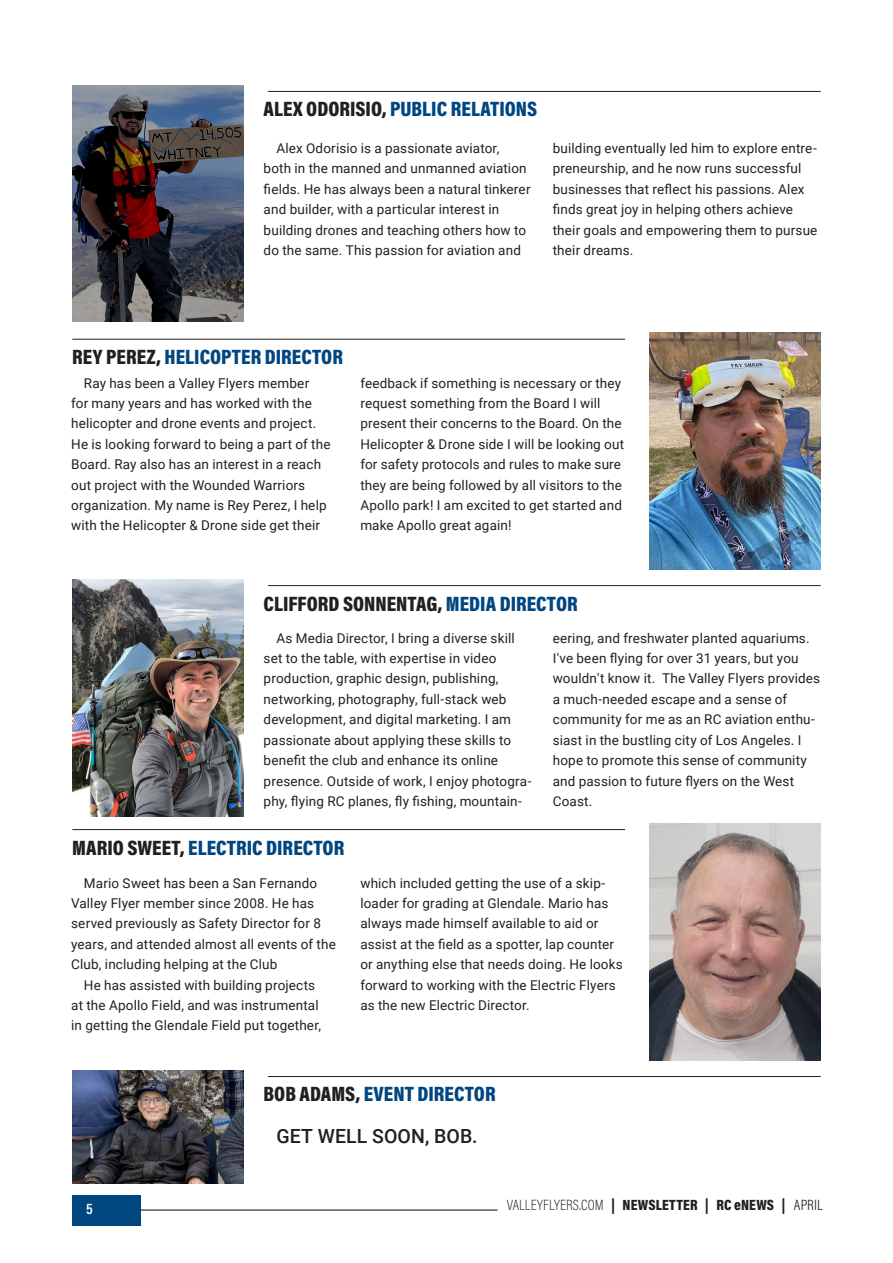
<style>
.page{position:relative;width:893px;height:1263px;background:#fff}
.page>*{position:absolute;margin:0;border:0;box-sizing:border-box;transform-origin:0 0}
.t1{font:900 21px "Acumin Pro Cond";color:#004680}
.t2{font:900 21px "Acumin Pro Cond";color:#231f20}
.t3{font:500 19.5px "Roboto";letter-spacing:.005em;color:#231f20}
.t4{font:900 15px "Acumin Pro Cond";letter-spacing:.01em;color:#231f20}
.t5{font:600 15px "Acumin Pro Cond";color:#fff}
.t6{font:13.5px/20.4px "Roboto";letter-spacing:.01em;color:#231f20}
.s1{color:#231f20}
.s2{color:#004680}
.s3{font-weight:200}
.s4{font-weight:300}
</style>
<div class="page">
<img style="left:649px;top:333px;width:172px;height:237px">
<img style="left:649px;top:823px;width:172px;height:237px">
<hr style="left:72px;top:339px;width:553px;height:1px;background:#231f20">
<hr style="left:72px;top:829px;width:553px;height:1px;background:#231f20">
<img style="left:72px;top:85px;width:171px;height:237px">
<img style="left:72px;top:1070px;width:171px;height:114px">
<img style="left:72px;top:579px;width:171px;height:237px">
<hr style="left:268px;top:91px;width:553px;height:1px;background:#231f20">
<hr style="left:268px;top:1076px;width:553px;height:1px;background:#231f20">
<hr style="left:268px;top:585px;width:553px;height:1px;background:#231f20">
<hr style="left:72px;top:1209px;width:425px;height:1px;background:#231f20">
<div style="left:72px;top:1195px;width:68px;height:30px;background:#004680"></div>
<p class="t1" style="left:264px;top:95px;width:275px"><span class="s1">ALEX ODORISIO,</span> PUBLIC RELATIONS</p>
<p class="t6" style="left:264px;top:138px;width:268px;text-indent:13px">Alex Odorisio is a passionate aviator,<br>both in the manned and unmanned aviation fields. He has always been a natural tinkerer and builder, with a particular interest in building drones and teaching others how to do the same. This passion for aviation and</p>
<p class="t6" style="left:553px;top:138px;width:266px">building eventually led him to explore entre&shy;preneurship, and he now runs successful businesses that reflect his passions. Alex finds great joy in helping others achieve their goals and empowering them to pursue their dreams.</p>
<p class="t1" style="left:72px;top:343px;width:272px"><span class="s1">REY PEREZ,</span> HELICOPTER DIRECTOR</p>
<p class="t6" style="left:71px;top:372px;width:261px;text-indent:13px">Ray has been a Valley Flyers member<br>for many years and has worked with the helicopter and drone events and project.<br>He is looking forward to being a part of the Board. Ray also has an interest in a reach out project with the Wounded Warriors organization. My name is Rey Perez, I help with the Helicopter &amp; Drone side get their</p>
<p class="t6" style="left:360px;top:372px;width:265px">feedback if something is necessary or they request something from the Board I will present their concerns to the Board. On the Helicopter &amp; Drone side I will be looking out for safety protocols and rules to make sure they are being followed by all visitors to the Apollo park! I am excited to get started and make Apollo great again!</p>
<p class="t2" style="left:264px;top:590px;width:316px">CLIFFORD SONNENTAG, <span class="s2">MEDIA DIRECTOR</span></p>
<p class="t6" style="left:264px;top:627px;width:269px;text-indent:13px">As Media Director, I bring a diverse skill set to the table, with expertise in video production, graphic design, publishing, networking, photography, full-stack web development, and digital marketing. I am passionate about applying these skills to benefit the club and enhance its online presence. Outside of work, I enjoy photogra&shy;phy, flying RC planes, fly fishing, mountain-</p>
<p class="t6" style="left:553px;top:627px;width:269px">eering, and freshwater planted aquariums.<br>I've been flying for over 31 years, but you wouldn't know it. The Valley Flyers provides a much-needed escape and a sense of community for me as an RC aviation enthu&shy;siast in the bustling city of Los Angeles. I hope to promote this sense of community and passion to future flyers on the West Coast.</p>
<p class="t1" style="left:72px;top:834px;width:273px"><span class="s1">MARIO SWEET,</span> ELECTRIC DIRECTOR</p>
<p class="t6" style="left:71px;top:872px;width:266px;text-indent:13px">Mario Sweet has been a San Fernando Valley Flyer member since 2008. He has served previously as Safety Director for 8 years, and attended almost all events of the Club, including helping at the Club</p>
<p class="t6" style="left:71px;top:974px;width:251px;text-align:center">He has assisted with building projects<br>at the Apollo Field, and was instrumental in getting the Glendale Field put together,</p>
<p class="t6" style="left:360px;top:872px;width:264px">which included getting the use of a skip&shy;loader for grading at Glendale. Mario has always made himself available to aid or assist at the field as a spotter, lap counter or anything else that needs doing. He looks forward to working with the Electric Flyers as the new Electric Director.</p>
<p class="t1" style="left:264px;top:1080px;width:233px"><span class="s1">BOB ADAMS,</span> EVENT DIRECTOR</p>
<p class="t5" style="left:86px;top:1199px;width:8px">5</p>
<p class="t3" style="left:276px;top:1122px;width:203px">GET WELL SOON, BOB.</p>
<p class="t4" style="left:507px;top:1195px;width:317px"><span class="s3">VALLEYFLYERS.COM</span> | NEWSLETTER | RC eNEWS | <span class="s4">APRIL</span></p>
</div>
